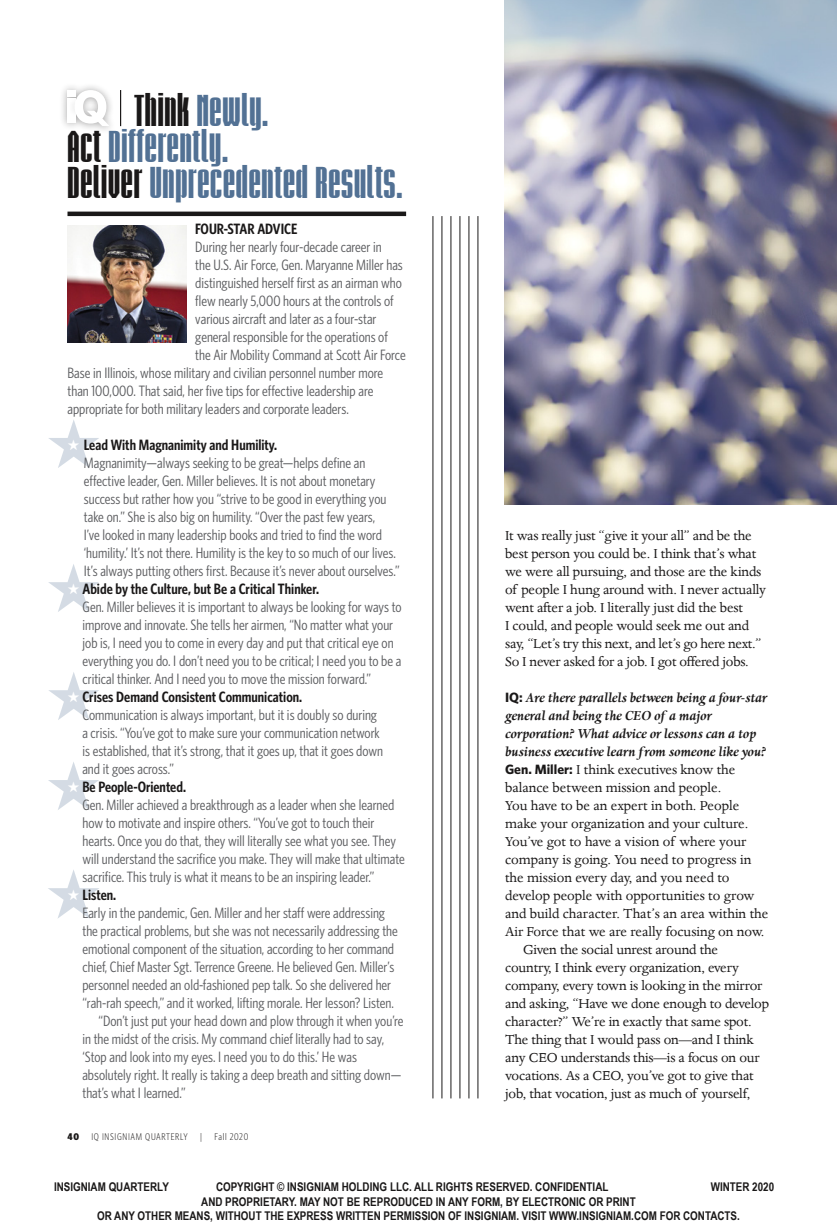
<style>
.page{position:relative;width:837px;height:1229px;background:#fff}
.page>*{position:absolute;margin:0;border:0;box-sizing:border-box;transform-origin:0 0}
.Body_Copy_Justified{font:900 condensed 37.5px "Briem Akademi Std";letter-spacing:.02em;color:#527194;scale:1.05 1}
.Body_Copy_Justified-2{font:condensed 15px/18px "Whitney HTF";color:#5a5b5e}
.Body_Copy_Justified-3{font:15px/18px "Dante MT Pro";letter-spacing:-.01em;color:#1a1818}
.Body_Copy_Justified-4{font:italic 700 15px/18px "Dante MT Pro";letter-spacing:-.01em;color:#1a1818}
.Body_Copy_Justified-5{font:600 condensed 15px "Whitney HTF";color:#1a1818}
.t1{font:700 12px "Arial Narrow";color:#1a1818}
.t2{font:300 condensed 9.75px "Whitney HTF";letter-spacing:.07em;color:#1a1818}
.t3{font:900 condensed 9.75px "Whitney HTF";color:#1a1818}
.s1{color:#1a1818}
.s2{color:#fff}
.s3{font-weight:600;color:#1a1818}
.s4{font-family:"Whitney HTF";font-style:normal;font-size:13.5px}
.s5{font-family:"Whitney HTF";font-weight:700;font-size:13.5px}
</style>
<div class="page">
<svg style="left:48px;top:420px;width:51px;height:48px"></svg>
<svg style="left:49px;top:672px;width:50px;height:48px"></svg>
<svg style="left:48px;top:564px;width:51px;height:48px"></svg>
<svg style="left:48px;top:762px;width:51px;height:48px"></svg>
<svg style="left:48px;top:870px;width:51px;height:48px"></svg>
<hr style="left:68px;top:212px;width:338px;height:4px;background:#1a1818">
<hr style="left:478px;top:216px;width:1px;height:882px;background:#1a1818">
<hr style="left:469px;top:216px;width:1px;height:882px;background:#1a1818">
<hr style="left:460px;top:216px;width:1px;height:882px;background:#1a1818">
<hr style="left:451px;top:216px;width:1px;height:882px;background:#1a1818">
<hr style="left:442px;top:216px;width:1px;height:882px;background:#1a1818">
<hr style="left:433px;top:216px;width:1px;height:882px;background:#1a1818">
<hr style="left:120px;top:90px;width:1px;height:36px;background:#1a1818">
<img style="left:505px;top:0;width:332px;height:504px">
<div style="left:59px;top:82px;width:57px;height:52px;background:#1a1818;opacity:.4"></div>
<div style="left:68px;top:98px;width:8px;height:24px;background:#fff"></div>
<div style="left:68px;top:95px;width:14px;height:24px;background:#fbfbfb"></div>
<div style="left:68px;top:90px;width:8px;height:7px;background:#fff"></div>
<svg style="left:75px;top:90px;width:34px;height:36px"></svg>
<img style="left:68px;top:225px;width:118px;height:117px">
<p class="Body_Copy_Justified" style="left:134px;top:90px;width:129px"><span class="s1">Think</span> Newly.</p>
<p class="Body_Copy_Justified" style="left:68px;top:126px;width:154px"><span class="s1">Act</span> Differently.</p>
<p class="Body_Copy_Justified" style="left:68px;top:162px;width:320px"><span class="s1">Deliver</span> Unprecedented Results.</p>
<p class="Body_Copy_Justified-5" style="left:195px;top:220px;width:104px">FOUR-STAR ADVICE</p>
<p class="Body_Copy_Justified-2" style="left:195px;top:238px;width:188px">During her nearly four-decade career in</p>
<p class="Body_Copy_Justified-2" style="left:195px;top:256px;width:209px">the U.S. Air Force, Gen. Maryanne Miller has</p>
<p class="Body_Copy_Justified-2" style="left:195px;top:274px;width:208px">distinguished herself first as an airman who</p>
<p class="Body_Copy_Justified-2" style="left:195px;top:292px;width:200px">flew nearly 5,000 hours at the controls of</p>
<p class="Body_Copy_Justified-2" style="left:195px;top:310px;width:183px">various aircraft and later as a four-star</p>
<p class="Body_Copy_Justified-2" style="left:195px;top:328px;width:194px">general responsible for the operations of</p>
<p class="Body_Copy_Justified-2" style="left:195px;top:346px;width:212px">the Air Mobility Command at Scott Air Force</p>
<p class="Body_Copy_Justified-2" style="left:68px;top:364px;width:317px">Base in Illinois, whose military and civilian personnel number more</p>
<p class="Body_Copy_Justified-2" style="left:68px;top:382px;width:307px">than 100,000. That said, her five tips for effective leadership are</p>
<p class="Body_Copy_Justified-2" style="left:68px;top:400px;width:283px">appropriate for both military leaders and corporate leaders.</p>
<p class="Body_Copy_Justified-2" style="left:84px;top:436px;width:317px;text-indent:-16px"><span class="s2">★</span> <span class="s3">Lead With Magnanimity and Humility.<br></span>Magnanimity—always seeking to be great—helps define an effective leader, Gen. Miller believes. It is not about monetary success but rather how you “strive to be good in everything you take on.” She is also big on humility. “Over the past few years,<br>I’ve looked in many leadership books and tried to find the word ‘humility.’ It’s not there. Humility is the key to so much of our lives.<br>It’s always putting others first. Because it’s never about ourselves.”</p>
<p class="Body_Copy_Justified-2" style="left:83px;top:580px;width:321px;text-indent:-15px"><span class="s2">★</span> <span class="s3">Abide by the Culture, but Be a Critical Thinker.<br></span>Gen. Miller believes it is important to always be looking for ways to improve and innovate. She tells her airmen, “No matter what your job is, I need you to come in every day and put that critical eye on everything you do. I don’t need you to be critical; I need you to be a critical thinker. And I need you to move the mission forward.”</p>
<p class="Body_Copy_Justified-2" style="left:82px;top:688px;width:302px;text-indent:-15px"><span class="s2">★</span> <span class="s3">Crises Demand Consistent Communication.<br></span>Communication is always important, but it is doubly so during a crisis. “You’ve got to make sure your communication network is established, that it’s strong, that it goes up, that it goes down and it goes across.”</p>
<p class="Body_Copy_Justified-2" style="left:82px;top:778px;width:324px;text-indent:-15px"><span class="s2">★</span> <span class="s3">Be People-Oriented.<br></span>Gen. Miller achieved a breakthrough as a leader when she learned how to motivate and inspire others. “You’ve got to touch their hearts. Once you do that, they will literally see what you see. They will understand the sacrifice you make. They will make that ultimate sacrifice. This truly is what it means to be an inspiring leader.”</p>
<p class="Body_Copy_Justified-5" style="left:68px;top:886px;width:50px"><span class="s2">★</span> Listen.</p>
<p class="Body_Copy_Justified-2" style="left:82px;top:904px;width:304px">Early in the pandemic, Gen. Miller and her staff were addressing</p>
<p class="Body_Copy_Justified-2" style="left:82px;top:922px;width:317px">the practical problems, but she was not necessarily addressing the</p>
<p class="Body_Copy_Justified-2" style="left:82px;top:940px;width:313px">emotional component of the situation, according to her command</p>
<p class="Body_Copy_Justified-2" style="left:82px;top:958px;width:313px">chief, Chief Master Sgt. Terrence Greene. He believed Gen. Miller’s</p>
<p class="Body_Copy_Justified-2" style="left:82px;top:976px;width:310px">personnel needed an old-fashioned pep talk. So she delivered her</p>
<p class="Body_Copy_Justified-2" style="left:82px;top:994px;width:313px">“rah-rah speech,” and it worked, lifting morale. Her lesson? Listen.</p>
<p class="Body_Copy_Justified-2" style="left:99px;top:1012px;width:307px">“Don’t just put your head down and plow through it when you’re</p>
<p class="Body_Copy_Justified-2" style="left:82px;top:1030px;width:303px">in the midst of the crisis. My command chief literally had to say,</p>
<p class="Body_Copy_Justified-2" style="left:82px;top:1048px;width:276px">‘Stop and look into my eyes. I need you to do this.’ He was</p>
<p class="Body_Copy_Justified-2" style="left:82px;top:1066px;width:320px">absolutely right. It really is taking a deep breath and sitting down—</p>
<p class="Body_Copy_Justified-2" style="left:82px;top:1084px;width:105px">that’s what I learned.”</p>
<p class="t3" style="left:68px;top:1131px;width:13px">40</p>
<p class="t2" style="left:91px;top:1131px;width:98px">IQ INSIGNIAM QUARTERLY</p>
<p class="t2" style="left:200px;top:1131px;width:3px">|</p>
<p class="t2" style="left:215px;top:1131px;width:35px">Fall 2020</p>
<p class="Body_Copy_Justified-3" style="left:505px;top:527px;width:263px">It was really just “give it your all” and be the best person you could be. I think that’s what we were all pursuing, and those are the kinds of people I hung around with. I never actually went after a job. I literally just did the best<br>I could, and people would seek me out and say, “Let’s try this next, and let’s go here next.” So I never asked for a job. I got offered jobs.</p>
<p class="Body_Copy_Justified-4" style="left:505px;top:689px;width:263px"><span class="s4">IQ:</span> Are there parallels between being a four-star general and being the CEO of a major corporation? What advice or lessons can a top business executive learn from someone like you?</p>
<p class="Body_Copy_Justified-3" style="left:505px;top:761px;width:265px"><span class="s5">Gen. Miller:</span> I think executives know the balance between mission and people.<br>You have to be an expert in both. People make your organization and your culture.<br>You’ve got to have a vision of where your company is going. You need to progress in the mission every day, and you need to develop people with opportunities to grow and build character. That’s an area within the Air Force that we are really focusing on now.</p>
<p class="Body_Copy_Justified-3" style="left:505px;top:941px;width:265px;text-indent:18px">Given the social unrest around the<br>country, I think every organization, every company, every town is looking in the mirror and asking, “Have we done enough to develop character?” We’re in exactly that same spot.<br>The thing that I would pass on—and I think any CEO understands this—is a focus on our vocations. As a CEO, you’ve got to give that job, that vocation, just as much of yourself,</p>
<p class="t1" style="left:54px;top:1177px;width:116px">INSIGNIAM QUARTERLY</p>
<p class="t1" style="left:216px;top:1177px;width:394px">COPYRIGHT © INSIGNIAM HOLDING LLC. ALL RIGHTS RESERVED. CONFIDENTIAL</p>
<p class="t1" style="left:711px;top:1177px;width:65px">WINTER 2020</p>
<p class="t1" style="left:201px;top:1192px;width:436px">AND PROPRIETARY. MAY NOT BE REPRODUCED IN ANY FORM, BY ELECTRONIC OR PRINT</p>
<p class="t1" style="left:97px;top:1206px;width:644px">OR ANY OTHER MEANS, WITHOUT THE EXPRESS WRITTEN PERMISSION OF INSIGNIAM. VISIT WWW.INSIGNIAM.COM FOR CONTACTS.</p>
</div>
